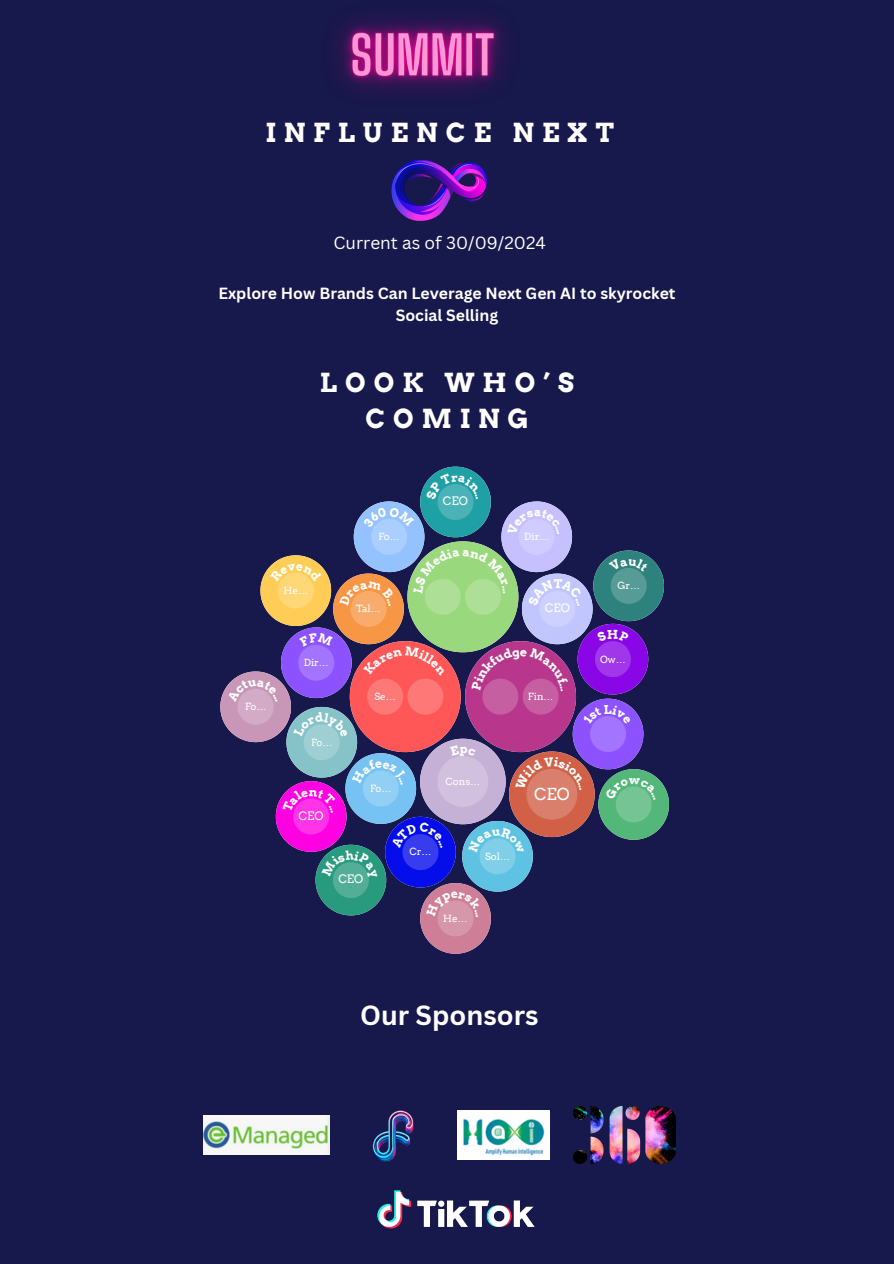
<style>
.page{position:relative;width:894px;height:1264px;background:#fff}
.page>*{position:absolute;margin:0;border:0;box-sizing:border-box;transform-origin:0 0}
.t1{font:700 27px "Canva Sans";color:#fff}
.t2{font:700 26.25px/36.2px "Arvo";letter-spacing:.3em;color:#fff;text-align:center}
.t3{font:17.25px "Canva Sans";color:#fff}
.t4{font:16.5px "Arvo";color:#fff}
.t5{font:700 15.75px/22px "Canva Sans";color:#fff;text-align:center}
.t6{font:11.7px "Arvo";color:#fff}
.t7{font:9.9px "Arvo";color:#fff}
</style>
<div class="page">
<div style="left:0;top:0;width:893px;height:1263px;background:#17184b"></div>
<img style="left:391px;top:159px;width:96px;height:62px">
<img style="left:204px;top:1115px;width:126px;height:39px">
<img style="left:372px;top:1110px;width:42px;height:52px">
<img style="left:457px;top:1110px;width:92px;height:49px">
<img style="left:573px;top:1106px;width:102px;height:57px">
<img style="left:377px;top:1190px;width:158px;height:39px">
<img style="left:337px;top:17px;width:167px;height:74px">
<svg style="left:220px;top:466px;width:448px;height:487px"></svg>
<h3 class="t2" style="left:265px;top:114px;width:350px">INFLUENCE NEXT</h3>
<p class="t3" style="left:333px;top:231px;width:214px">Current as of 30/09/2024</p>
<p class="t5" style="left:218px;top:281px;width:458px">Explore How Brands Can Leverage Next Gen AI to skyrocket<br>Social Selling</p>
<p class="t2" style="left:320px;top:364px;width:255px">LOOK WHO’S<br>COMING</p>
<p class="t6" style="left:443px;top:494px;width:27px">CEO</p>
<p class="t7" style="left:283px;top:584px;width:26px">He…</p>
<p class="t7" style="left:378px;top:530px;width:23px">Fo…</p>
<p class="t7" style="left:524px;top:530px;width:26px">Dir…</p>
<p class="t7" style="left:356px;top:602px;width:26px">Tal…</p>
<p class="t6" style="left:544px;top:601px;width:27px">CEO</p>
<p class="t7" style="left:617px;top:579px;width:24px">Gr…</p>
<p class="t7" style="left:304px;top:656px;width:26px">Dir…</p>
<p class="t7" style="left:600px;top:653px;width:27px">Ow…</p>
<p class="t7" style="left:245px;top:700px;width:23px">Fo…</p>
<p class="t7" style="left:311px;top:736px;width:23px">Fo…</p>
<p class="t6" style="left:298px;top:808px;width:27px">CEO</p>
<p class="t7" style="left:374px;top:690px;width:23px">Se…</p>
<p class="t7" style="left:527px;top:690px;width:27px">Fin…</p>
<p class="t7" style="left:370px;top:782px;width:23px">Fo…</p>
<p class="t7" style="left:445px;top:775px;width:36px">Cons…</p>
<p class="t7" style="left:409px;top:846px;width:23px">Cr…</p>
<p class="t7" style="left:485px;top:850px;width:26px">Sol…</p>
<p class="t4" style="left:534px;top:784px;width:37px">CEO</p>
<p class="t6" style="left:338px;top:872px;width:27px">CEO</p>
<p class="t7" style="left:443px;top:912px;width:26px">He…</p>
<p class="t1" style="left:360px;top:995px;width:180px">Our Sponsors</p>
</div>
